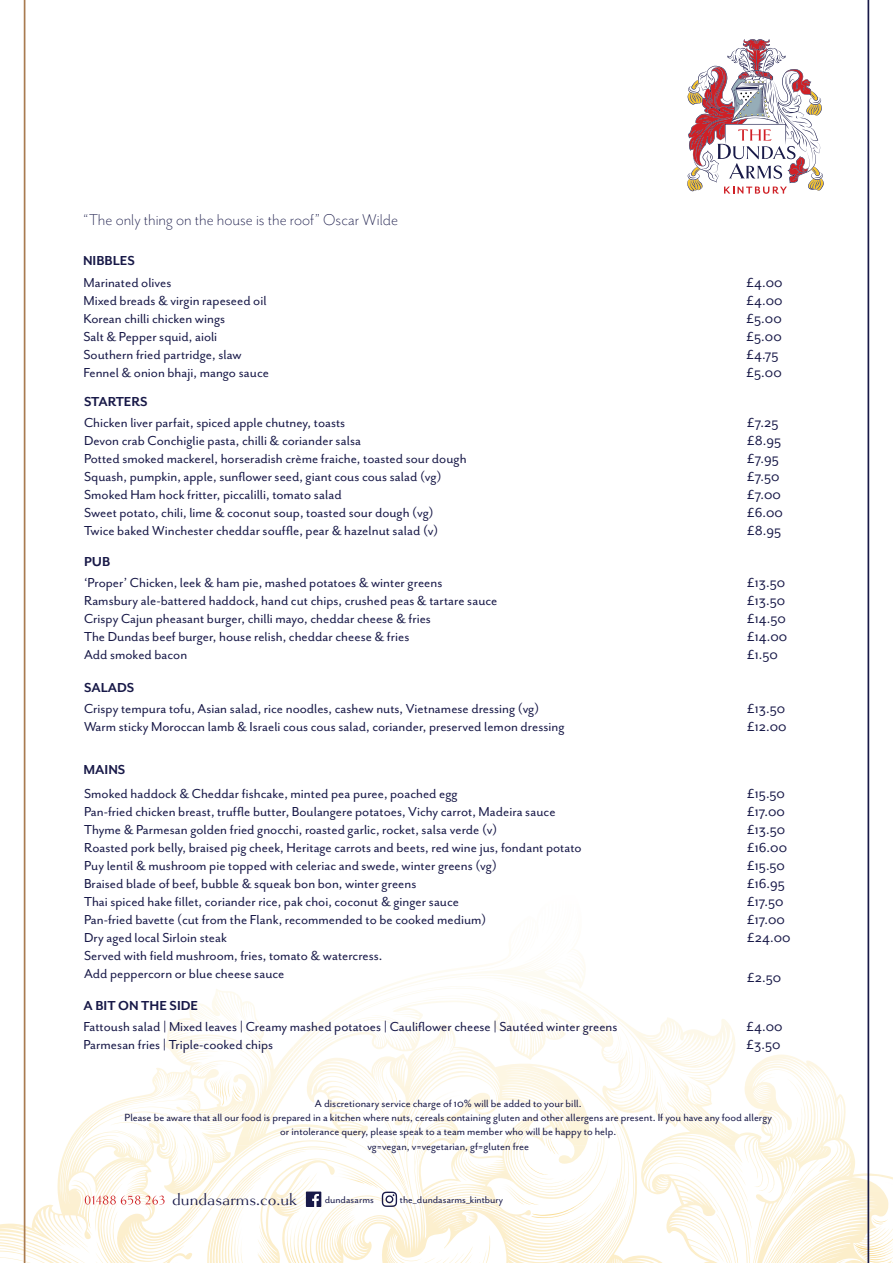
<style>
.page{position:relative;width:893px;height:1263px;background:#fff}
.page>*{position:absolute;margin:0;border:0;box-sizing:border-box;transform-origin:0 0}
.t1{font:300 18px "Mr Eaves San OT";color:#181948}
.t2{font:18px "Goldenbook";color:#181948}
.t3{font:15px "Mr Eaves San OT";color:#181948}
.t4{font:700 15px "Mr Eaves San OT";color:#181948}
.t5{font:12px "Mr Eaves San OT";color:#181948}
.t6{font:11.25px "Mr Eaves San OT";color:#181948}
</style>
<div class="page">
<svg style="left:654px;top:1170px;width:84px;height:93px"></svg>
<svg style="left:189px;top:989px;width:56px;height:28px"></svg>
<svg style="left:326px;top:958px;width:241px;height:59px"></svg>
<svg style="left:78px;top:1017px;width:732px;height:129px"></svg>
<svg style="left:209px;top:1073px;width:425px;height:190px"></svg>
<svg style="left:757px;top:1141px;width:136px;height:122px"></svg>
<svg style="left:494px;top:1129px;width:114px;height:89px"></svg>
<svg style="left:192px;top:1062px;width:51px;height:44px"></svg>
<svg style="left:687px;top:39px;width:137px;height:155px"></svg>
<hr style="left:867px;top:0;width:2px;height:1263px;background:#181948">
<hr style="left:24px;top:0;width:1px;height:1263px;background:#a97b50">
<svg style="left:287px;top:1070px;width:191px;height:193px"></svg>
<svg style="left:76px;top:1177px;width:89px;height:51px"></svg>
<p class="t1" style="left:83px;top:210px;width:317px">“The only thing on the house is the roof” Oscar Wilde</p>
<p class="t4" style="left:83px;top:252px;width:53px">NIBBLES</p>
<p class="t3" style="left:83px;top:274px;width:89px">Marinated olives</p>
<p class="t3" style="left:83px;top:292px;width:185px">Mixed breads &amp; virgin rapeseed oil</p>
<p class="t3" style="left:83px;top:310px;width:143px">Korean chilli chicken wings</p>
<p class="t3" style="left:83px;top:328px;width:135px">Salt &amp; Pepper squid, aioli</p>
<p class="t3" style="left:83px;top:346px;width:160px">Southern fried partridge, slaw</p>
<p class="t3" style="left:83px;top:364px;width:187px">Fennel &amp; onion bhaji, mango sauce</p>
<p class="t3" style="left:84px;top:414px;width:263px">Chicken liver parfait, spiced apple chutney, toasts</p>
<p class="t3" style="left:84px;top:432px;width:279px">Devon crab Conchiglie pasta, chilli &amp; coriander salsa</p>
<p class="t3" style="left:84px;top:450px;width:384px">Potted smoked mackerel, horseradish crème fraiche, toasted sour dough</p>
<p class="t3" style="left:84px;top:468px;width:359px">Squash, pumpkin, apple, sunflower seed, giant cous cous salad (vg)</p>
<p class="t3" style="left:84px;top:486px;width:259px">Smoked Ham hock fritter, piccalilli, tomato salad</p>
<p class="t3" style="left:84px;top:504px;width:351px">Sweet potato, chili, lime &amp; coconut soup, toasted sour dough (vg)</p>
<p class="t3" style="left:84px;top:522px;width:356px">Twice baked Winchester cheddar souffle, pear &amp; hazelnut salad (v)</p>
<p class="t4" style="left:84px;top:393px;width:65px">STARTERS</p>
<p class="t4" style="left:84px;top:553px;width:28px">PUB</p>
<p class="t3" style="left:84px;top:574px;width:360px">‘Proper’ Chicken, leek &amp; ham pie, mashed potatoes &amp; winter greens</p>
<p class="t3" style="left:84px;top:592px;width:415px">Ramsbury ale-battered haddock, hand cut chips, crushed peas &amp; tartare sauce</p>
<p class="t3" style="left:84px;top:610px;width:348px">Crispy Cajun pheasant burger, chilli mayo, cheddar cheese &amp; fries</p>
<p class="t3" style="left:84px;top:628px;width:327px">The Dundas beef burger, house relish, cheddar cheese &amp; fries</p>
<p class="t3" style="left:84px;top:646px;width:105px">Add smoked bacon</p>
<p class="t4" style="left:84px;top:679px;width:52px">SALADS</p>
<p class="t3" style="left:84px;top:700px;width:457px">Crispy tempura tofu, Asian salad, rice noodles, cashew nuts, Vietnamese dressing (vg)</p>
<p class="t3" style="left:84px;top:718px;width:482px">Warm sticky Moroccan lamb &amp; Israeli cous cous salad, coriander, preserved lemon dressing</p>
<p class="t4" style="left:83px;top:762px;width:43px">MAINS</p>
<p class="t3" style="left:84px;top:786px;width:375px">Smoked haddock &amp; Cheddar fishcake, minted pea puree, poached egg</p>
<p class="t3" style="left:84px;top:804px;width:473px">Pan-fried chicken breast, truffle butter, Boulangere potatoes, Vichy carrot, Madeira sauce</p>
<p class="t3" style="left:84px;top:822px;width:415px">Thyme &amp; Parmesan golden fried gnocchi, roasted garlic, rocket, salsa verde (v)</p>
<p class="t3" style="left:84px;top:840px;width:499px">Roasted pork belly, braised pig cheek, Heritage carrots and beets, red wine jus, fondant potato</p>
<p class="t3" style="left:84px;top:858px;width:414px">Puy lentil &amp; mushroom pie topped with celeriac and swede, winter greens (vg)</p>
<p class="t3" style="left:84px;top:876px;width:334px">Braised blade of beef, bubble &amp; squeak bon bon, winter greens</p>
<p class="t3" style="left:84px;top:894px;width:376px">Thai spiced hake fillet, coriander rice, pak choi, coconut &amp; ginger sauce</p>
<p class="t3" style="left:84px;top:912px;width:404px">Pan-fried bavette (cut from the Flank, recommended to be cooked medium)</p>
<p class="t3" style="left:84px;top:930px;width:144px">Dry aged local Sirloin steak</p>
<p class="t3" style="left:84px;top:948px;width:300px">Served with field mushroom, fries, tomato &amp; watercress.</p>
<p class="t3" style="left:84px;top:966px;width:202px">Add peppercorn or blue cheese sauce</p>
<p class="t4" style="left:83px;top:998px;width:116px">A BIT ON THE SIDE</p>
<p class="t3" style="left:83px;top:1019px;width:536px">Fattoush salad | Mixed leaves | Creamy mashed potatoes | Cauliflower cheese | Sautéed winter greens</p>
<p class="t3" style="left:83px;top:1037px;width:191px">Parmesan fries | Triple-cooked chips</p>
<p class="t3" style="left:746px;top:274px;width:38px">£4.00</p>
<p class="t3" style="left:746px;top:292px;width:38px">£4.00</p>
<p class="t3" style="left:746px;top:310px;width:37px">£5.00</p>
<p class="t3" style="left:746px;top:328px;width:37px">£5.00</p>
<p class="t3" style="left:746px;top:346px;width:33px">£4.75</p>
<p class="t3" style="left:746px;top:364px;width:37px">£5.00</p>
<p class="t3" style="left:747px;top:414px;width:33px">£7.25</p>
<p class="t3" style="left:747px;top:432px;width:36px">£8.95</p>
<p class="t3" style="left:747px;top:450px;width:33px">£7.95</p>
<p class="t3" style="left:747px;top:468px;width:34px">£7.50</p>
<p class="t3" style="left:747px;top:486px;width:35px">£7.00</p>
<p class="t3" style="left:747px;top:504px;width:37px">£6.00</p>
<p class="t3" style="left:747px;top:522px;width:36px">£8.95</p>
<p class="t3" style="left:747px;top:574px;width:40px">£13.50</p>
<p class="t3" style="left:747px;top:592px;width:40px">£13.50</p>
<p class="t3" style="left:747px;top:610px;width:40px">£14.50</p>
<p class="t3" style="left:747px;top:628px;width:42px">£14.00</p>
<p class="t3" style="left:747px;top:646px;width:32px">£1.50</p>
<p class="t3" style="left:747px;top:700px;width:40px">£13.50</p>
<p class="t3" style="left:747px;top:718px;width:41px">£12.00</p>
<p class="t3" style="left:747px;top:786px;width:39px">£15.50</p>
<p class="t3" style="left:747px;top:804px;width:39px">£17.00</p>
<p class="t3" style="left:747px;top:822px;width:40px">£13.50</p>
<p class="t3" style="left:747px;top:840px;width:41px">£16.00</p>
<p class="t3" style="left:747px;top:858px;width:39px">£15.50</p>
<p class="t3" style="left:747px;top:876px;width:39px">£16.95</p>
<p class="t3" style="left:747px;top:894px;width:38px">£17.50</p>
<p class="t3" style="left:747px;top:912px;width:39px">£17.00</p>
<p class="t3" style="left:747px;top:930px;width:45px">£24.00</p>
<p class="t3" style="left:747px;top:969px;width:36px">£2.50</p>
<p class="t3" style="left:746px;top:1019px;width:38px">£4.00</p>
<p class="t3" style="left:746px;top:1037px;width:35px">£3.50</p>
<p class="t5" style="left:315px;top:1096px;width:268px">A discretionary service charge of 10% will be added to your bill.</p>
<p class="t5" style="left:125px;top:1111px;width:649px">Please be aware that all our food is prepared in a kitchen where nuts, cereals containing gluten and other allergens are present. If you have any food allergy</p>
<p class="t5" style="left:280px;top:1125px;width:338px">or intolerance query, please speak to a team member who will be happy to help.</p>
<p class="t5" style="left:367px;top:1140px;width:163px">vg=vegan, v=vegetarian, gf=gluten free</p>
<p class="t2" style="left:172px;top:1187px;width:126px">dundasarms.co.uk</p>
<p class="t6" style="left:325px;top:1194px;width:51px">dundasarms</p>
<p class="t6" style="left:400px;top:1194px;width:105px">the_dundasarms_kintbury</p>
</div>
